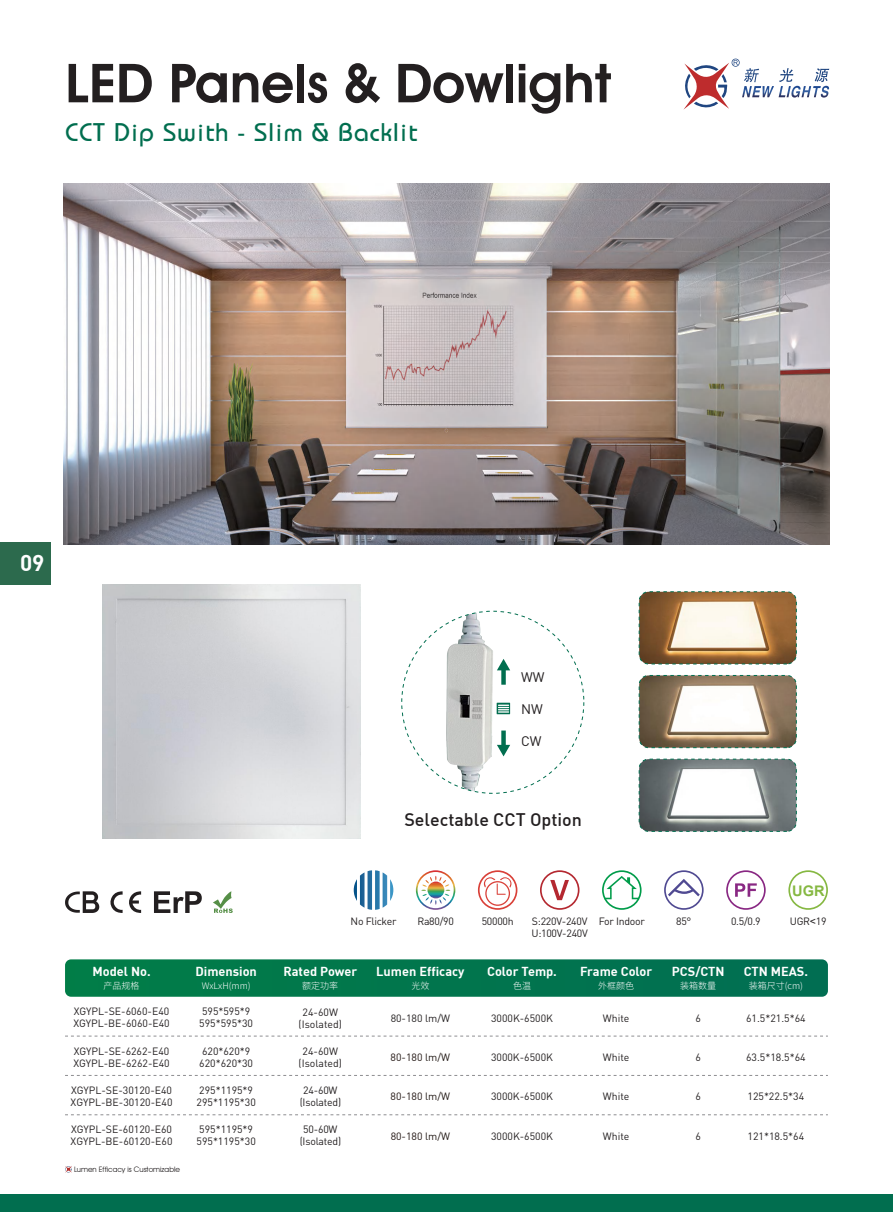
<style>
.page{position:relative;width:893px;height:1212px;background:#fff}
.page>*{position:absolute;margin:0;border:0;box-sizing:border-box;transform-origin:0 0}
.t1{font:600 54px "Avant Garde IT Cby BT";color:#231f20}
.t2{font:25.5px "Bauhaus";letter-spacing:.05em;color:#016e4f}
.t3{font:700 22.5px "DIN";color:#fff}
.t4{font:500 17.85px "DIN";color:#231f20}
.t5{font:700 14.55px "Arial";color:#86b842}
.t6{font:13.65px "DIN";color:#231f20}
.t7{font:700 12.75px "DIN";color:#fff}
.t8{font:10.5px/12px "DIN";color:#231f20}
.t9{font:10.5px/12px "DIN";letter-spacing:-.025em;color:#231f20}
.t10{font:10.5px/12px "DIN";letter-spacing:-.02em;color:#231f20;text-align:center}
.t11{font:10.5px "DIN";color:#221613}
.t12{font:300 9px "Source Han Sans CN";color:#fff}
.t13{font:7.5px "Avant Garde IT Cby BT";color:#231f20}
.s1{font-family:"Arial"}
.s2{color:#211814}
</style>
<div class="page">
<div style="left:0;top:1194px;width:893px;height:18px;background:#016e4f"></div>
<img style="left:66px;top:183px;width:761px;height:361px">
<svg style="left:683px;top:59px;width:144px;height:51px"></svg>
<svg style="left:66px;top:1036px;width:761px;height:1px"></svg>
<svg style="left:66px;top:1075px;width:761px;height:1px"></svg>
<div style="left:66px;top:959px;width:761px;height:38px;background:#01754d"></div>
<svg style="left:66px;top:1114px;width:761px;height:1px"></svg>
<svg style="left:65px;top:1166px;width:7px;height:7px"></svg>
<svg style="left:478px;top:870px;width:39px;height:40px"></svg>
<svg style="left:664px;top:870px;width:40px;height:40px"></svg>
<svg style="left:726px;top:870px;width:40px;height:40px"></svg>
<svg style="left:354px;top:870px;width:39px;height:40px"></svg>
<svg style="left:540px;top:870px;width:39px;height:40px"></svg>
<svg style="left:416px;top:870px;width:39px;height:40px"></svg>
<svg style="left:602px;top:870px;width:40px;height:40px"></svg>
<svg style="left:788px;top:870px;width:39px;height:40px"></svg>
<svg style="left:213px;top:891px;width:20px;height:22px"></svg>
<svg style="left:66px;top:891px;width:33px;height:22px"></svg>
<svg style="left:110px;top:891px;width:31px;height:22px"></svg>
<svg style="left:154px;top:891px;width:48px;height:22px"></svg>
<img style="left:437px;top:611px;width:71px;height:182px">
<img style="left:102px;top:584px;width:258px;height:255px">
<svg style="left:497px;top:703px;width:13px;height:11px"></svg>
<div style="left:501px;top:668px;width:5px;height:17px;background:#016e4f"></div>
<svg style="left:497px;top:659px;width:13px;height:11px"></svg>
<div style="left:501px;top:730px;width:5px;height:17px;background:#016e4f"></div>
<svg style="left:497px;top:745px;width:13px;height:11px"></svg>
<svg style="left:498px;top:705px;width:11px;height:8px"></svg>
<img style="left:639px;top:593px;width:157px;height:71px">
<div style="left:639px;top:591px;width:158px;height:73px;border:1px dashed #016e4f;border-radius:9px"></div>
<img style="left:639px;top:675px;width:156px;height:73px">
<div style="left:639px;top:675px;width:158px;height:73px;border:1px dashed #016e4f;border-radius:9px"></div>
<img style="left:639px;top:759px;width:156px;height:71px">
<div style="left:639px;top:759px;width:158px;height:73px;border:1px dashed #016e4f;border-radius:9px"></div>
<div style="left:0;top:542px;width:51px;height:43px;background:#2c6a4d"></div>
<h1 class="t1" style="left:65px;top:51px;width:547px">LED Panels &amp; Dowlight</h1>
<h2 class="t2" style="left:65px;top:116px;width:353px">CCT Dip Swith - Slim &amp; Backlit</h2>
<h3 class="t3" style="left:20px;top:549px;width:26px">09</h3>
<h3 class="t6" style="left:521px;top:668px;width:25px">WW</h3>
<h3 class="t6" style="left:521px;top:700px;width:23px">NW</h3>
<h3 class="t6" style="left:521px;top:733px;width:22px">CW</h3>
<h3 class="t4" style="left:404px;top:808px;width:179px">Selectable CCT Option</h3>
<h3 class="t5" style="left:792px;top:881px;width:34px">UGR</h3>
<p class="t7" style="left:92px;top:963px;width:60px">Model No.</p>
<p class="t12" style="left:104px;top:981px;width:37px">产品规格</p>
<p class="t7" style="left:195px;top:963px;width:63px">Dimension</p>
<p class="t12" style="left:202px;top:981px;width:51px">WxLxH(mm)</p>
<p class="t9" style="left:351px;top:915px;width:47px">No Flicker</p>
<p class="t8" style="left:417px;top:915px;width:38px">Ra80/90</p>
<p class="t8" style="left:482px;top:915px;width:33px">50000h</p>
<p class="t9" style="left:531px;top:915px;width:58px">S:220V-240V<br>U:100V-240V</p>
<p class="t9" style="left:599px;top:915px;width:48px">For Indoor</p>
<p class="t8" style="left:676px;top:915px;width:17px">85°</p>
<p class="t8" style="left:731px;top:915px;width:31px">0.5/0.9</p>
<p class="t8" style="left:790px;top:915px;width:38px">UGR<span class="s1">&lt;</span>19</p>
<p class="t7" style="left:283px;top:963px;width:75px">Rated Power</p>
<p class="t12" style="left:302px;top:981px;width:37px">额定功率</p>
<p class="t7" style="left:376px;top:963px;width:90px">Lumen Efficacy</p>
<p class="t12" style="left:411px;top:981px;width:19px">光效</p>
<p class="t7" style="left:487px;top:963px;width:71px">Color Temp.</p>
<p class="t12" style="left:513px;top:981px;width:19px">色温</p>
<p class="t7" style="left:580px;top:963px;width:74px">Frame Color</p>
<p class="t12" style="left:598px;top:981px;width:37px">外框颜色</p>
<p class="t7" style="left:672px;top:963px;width:54px">PCS/CTN</p>
<p class="t12" style="left:680px;top:981px;width:37px">装箱数量</p>
<p class="t7" style="left:744px;top:963px;width:66px">CTN MEAS.</p>
<p class="t12" style="left:749px;top:981px;width:56px">装箱尺寸(cm)</p>
<p class="t8" style="left:73px;top:1005px;width:98px">XGYPL-SE-6060-E40<br>XGYPL-BE-6060-E40</p>
<p class="t8" style="left:199px;top:1005px;width:55px">595*595*9<br>595*595*30</p>
<p class="t8" style="left:199px;top:1045px;width:55px">620*620*9<br>620*620*30</p>
<p class="t8" style="left:197px;top:1084px;width:61px">295*1195*9<br>295*1195*30</p>
<p class="t8" style="left:299px;top:1005px;width:45px;text-align:center">24-60W (Isolated)</p>
<p class="t8" style="left:299px;top:1045px;width:45px;text-align:center">24-60W (Isolated)</p>
<p class="t10" style="left:300px;top:1084px;width:43px">24-60W (Isolated)</p>
<p class="t8" style="left:391px;top:1011px;width:61px">80-180 lm/W</p>
<p class="t8" style="left:491px;top:1011px;width:63px">3000K-6500K</p>
<p class="t8" style="left:695px;top:1011px;width:7px">6</p>
<p class="t8" style="left:746px;top:1011px;width:61px">61.5*21.5*64</p>
<p class="t8" style="left:603px;top:1011px;width:28px">White</p>
<p class="t8" style="left:603px;top:1051px;width:28px">White</p>
<p class="t8" style="left:603px;top:1090px;width:28px">White</p>
<p class="t8" style="left:73px;top:1045px;width:98px">XGYPL-SE-6262-E40<br>XGYPL-BE-6262-E40</p>
<p class="t11" style="left:391px;top:1050px;width:61px">80-180 <span class="s2">lm/W</span></p>
<p class="t8" style="left:491px;top:1051px;width:63px">3000K-6500K</p>
<p class="t8" style="left:695px;top:1051px;width:7px">6</p>
<p class="t8" style="left:746px;top:1051px;width:61px">63.5*18.5*64</p>
<p class="t8" style="left:71px;top:1084px;width:103px">XGYPL-SE-30120-E40<br>XGYPL-BE-30120-E40</p>
<p class="t8" style="left:71px;top:1123px;width:103px">XGYPL-SE-60120-E60<br>XGYPL-BE-60120-E60</p>
<p class="t11" style="left:391px;top:1090px;width:61px">80-180 <span class="s2">lm/W</span></p>
<p class="t8" style="left:491px;top:1090px;width:63px">3000K-6500K</p>
<p class="t8" style="left:695px;top:1090px;width:7px">6</p>
<p class="t8" style="left:747px;top:1090px;width:58px">125*22.5*34</p>
<p class="t8" style="left:197px;top:1123px;width:61px">595*1195*9<br>595*1195*30</p>
<p class="t11" style="left:391px;top:1129px;width:61px">80-180 <span class="s2">lm/W</span></p>
<p class="t8" style="left:491px;top:1129px;width:63px">3000K-6500K</p>
<p class="t8" style="left:695px;top:1129px;width:7px">6</p>
<p class="t8" style="left:748px;top:1129px;width:58px">121*18.5*64</p>
<p class="t10" style="left:300px;top:1123px;width:43px">50-60W (Isolated)</p>
<p class="t8" style="left:603px;top:1129px;width:28px">White</p>
<p class="t13" style="left:74px;top:1164px;width:107px">Lumen Efficacy is Customizable</p>
</div>
